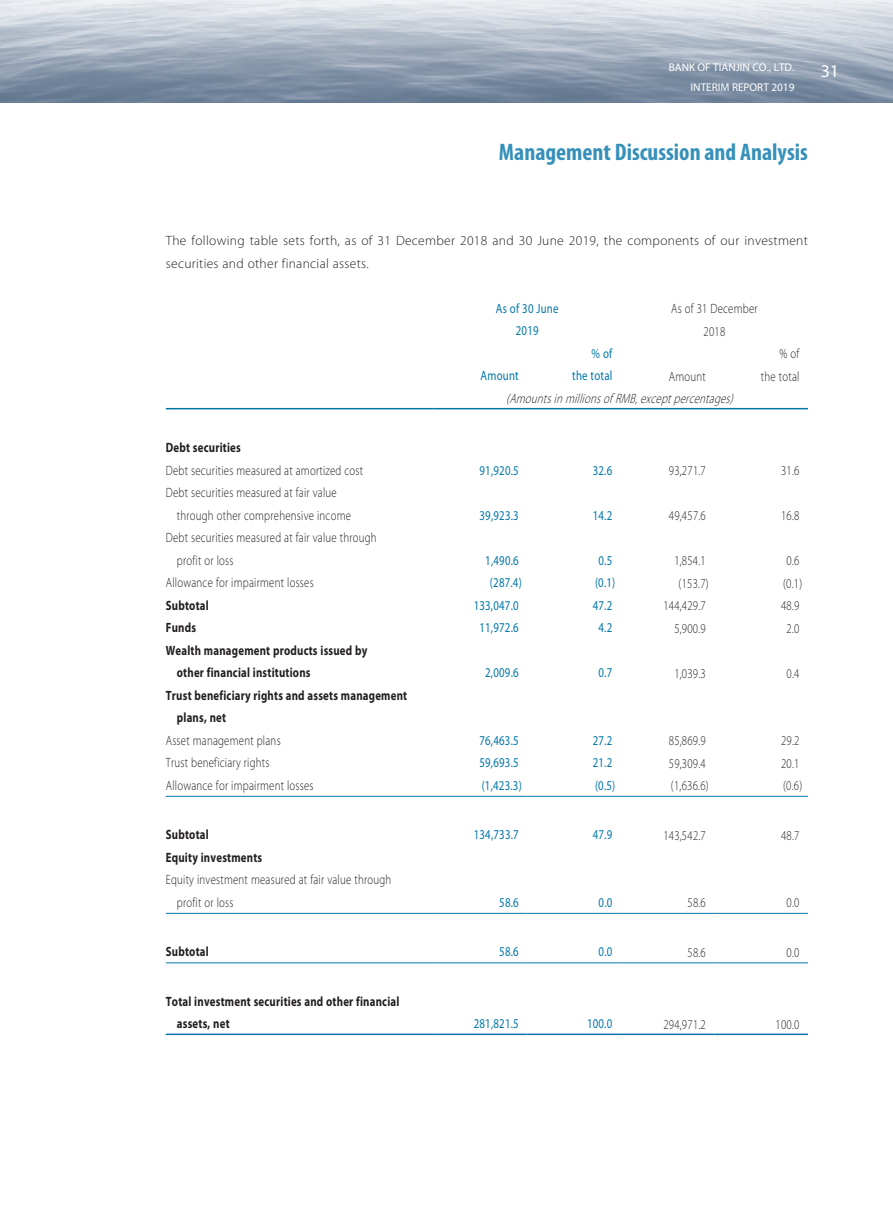
<style>
.page{position:relative;width:893px;height:1212px;background:#fff}
.page>*{position:absolute;margin:0;border:0;box-sizing:border-box;transform-origin:0 0}
.t1{font:700 condensed 24px "Myriad Pro";color:#3590ba}
.t2{font:18px "Myriad Pro";color:#fff}
.t3{font:300 13.5px/22.5px "Myriad Pro";letter-spacing:.02em;color:#231f20;scale:.8 1}
.t4{font:700 13.5px/22.5px "Myriad Pro";letter-spacing:.02em;color:#231f20;scale:.8 1}
.t5{font:13.5px/22.5px "Myriad Pro";letter-spacing:.02em;color:#0076a9;text-align:center;scale:.8 1}
.t6{font:300 13.5px/22.5px "Myriad Pro";letter-spacing:.02em;color:#231f20}
.t7{font:italic 300 13.5px "Myriad Pro";color:#231f20;scale:.8 1}
.t8{font:11.25px/19.5px "Myriad Pro";color:#fff;text-align:right}
</style>
<div class="page">
<img style="left:0;top:0;width:893px;height:102px">
<hr style="left:166px;top:408px;width:268px;height:1px;background:#0076a9">
<hr style="left:434px;top:408px;width:374px;height:1px;background:#0076a9">
<hr style="left:166px;top:796px;width:268px;height:1px;background:#0076a9">
<hr style="left:434px;top:796px;width:93px;height:1px;background:#0076a9">
<hr style="left:527px;top:796px;width:94px;height:1px;background:#0076a9">
<hr style="left:621px;top:796px;width:93px;height:1px;background:#0076a9">
<hr style="left:714px;top:796px;width:94px;height:1px;background:#0076a9">
<hr style="left:166px;top:913px;width:268px;height:1px;background:#0076a9">
<hr style="left:434px;top:913px;width:93px;height:1px;background:#0076a9">
<hr style="left:527px;top:913px;width:94px;height:1px;background:#0076a9">
<hr style="left:621px;top:913px;width:93px;height:1px;background:#0076a9">
<hr style="left:714px;top:913px;width:94px;height:1px;background:#0076a9">
<hr style="left:166px;top:962px;width:268px;height:1px;background:#0076a9">
<hr style="left:434px;top:962px;width:93px;height:1px;background:#0076a9">
<hr style="left:527px;top:962px;width:94px;height:1px;background:#0076a9">
<hr style="left:621px;top:962px;width:93px;height:1px;background:#0076a9">
<hr style="left:714px;top:962px;width:94px;height:1px;background:#0076a9">
<hr style="left:166px;top:1033px;width:268px;height:2px;background:#0076a9">
<hr style="left:434px;top:1033px;width:93px;height:2px;background:#0076a9">
<hr style="left:527px;top:1033px;width:94px;height:2px;background:#0076a9">
<hr style="left:621px;top:1033px;width:93px;height:2px;background:#0076a9">
<hr style="left:714px;top:1033px;width:94px;height:2px;background:#0076a9">
<p class="t8" style="left:669px;top:58px;width:127px">BANK OF TIANJIN CO., LTD.<br>INTERIM REPORT 2019</p>
<h2 class="t2" style="left:821px;top:60px;width:20px">31</h2>
<h1 class="t1" style="left:499px;top:137px;width:311px">Management Discussion and Analysis</h1>
<p class="t6" style="left:166px;top:230px;width:644px">The following table sets forth, as of 31 December 2018 and 30 June 2019, the components of our investment securities and other financial assets.</p>
<p class="t5" style="left:496px;top:297px;width:80px">As of 30 June<br>2019</p>
<p class="t3" style="left:671px;top:298px;width:110px;text-align:center">As of 31 December<br>2018</p>
<p class="t5" style="left:481px;top:364px;width:49px">Amount</p>
<p class="t5" style="left:572px;top:342px;width:52px;text-align:right">% of<br>the total</p>
<p class="t3" style="left:761px;top:343px;width:50px;text-align:right">% of<br>the total</p>
<p class="t3" style="left:669px;top:365px;width:48px">Amount</p>
<p class="t7" style="left:506px;top:391px;width:290px">(Amountsinmillionsof RMB,exceptpercentages)</p>
<p class="t4" style="left:166px;top:436px;width:95px">Debt securities</p>
<p class="t3" style="left:166px;top:459px;width:248px">Debt securities measured at amortized cost</p>
<p class="t5" style="left:479px;top:459px;width:51px">91,920.5</p>
<p class="t5" style="left:593px;top:459px;width:26px">32.6</p>
<p class="t3" style="left:669px;top:460px;width:48px">93,271.7</p>
<p class="t3" style="left:781px;top:460px;width:25px">31.6</p>
<p class="t3" style="left:177px;top:482px;width:219px;text-indent:-11px">Debt securities measured at fair value through other comprehensive income</p>
<p class="t5" style="left:479px;top:504px;width:51px">39,923.3</p>
<p class="t5" style="left:593px;top:504px;width:26px">14.2</p>
<p class="t3" style="left:669px;top:505px;width:48px">49,457.6</p>
<p class="t3" style="left:781px;top:505px;width:25px">16.8</p>
<p class="t3" style="left:177px;top:527px;width:251px;text-indent:-11px">Debt securities measured at fair value through profit or loss</p>
<p class="t5" style="left:485px;top:549px;width:43px">1,490.6</p>
<p class="t5" style="left:599px;top:549px;width:19px">0.5</p>
<p class="t3" style="left:674px;top:550px;width:41px">1,854.1</p>
<p class="t3" style="left:786px;top:550px;width:18px">0.6</p>
<p class="t3" style="left:166px;top:572px;width:186px">Allowance for impairment losses</p>
<p class="t5" style="left:490px;top:571px;width:41px">(287.4)</p>
<p class="t5" style="left:595px;top:571px;width:27px">(0.1)</p>
<p class="t3" style="left:679px;top:572px;width:39px">(153.7)</p>
<p class="t3" style="left:783px;top:572px;width:25px">(0.1)</p>
<p class="t4" style="left:166px;top:593px;width:55px">Subtotal</p>
<p class="t5" style="left:474px;top:594px;width:58px">133,047.0</p>
<p class="t5" style="left:593px;top:594px;width:26px">47.2</p>
<p class="t3" style="left:663px;top:595px;width:55px">144,429.7</p>
<p class="t3" style="left:781px;top:595px;width:25px">48.9</p>
<p class="t4" style="left:166px;top:616px;width:39px">Funds</p>
<p class="t5" style="left:479px;top:616px;width:51px">11,972.6</p>
<p class="t5" style="left:598px;top:616px;width:19px">4.2</p>
<p class="t3" style="left:674px;top:617px;width:41px">5,900.9</p>
<p class="t3" style="left:786px;top:617px;width:18px">2.0</p>
<p class="t4" style="left:177px;top:638px;width:240px;text-indent:-11px">Wealth management products issued by other financial institutions</p>
<p class="t5" style="left:485px;top:661px;width:43px">2,009.6</p>
<p class="t5" style="left:598px;top:661px;width:19px">0.7</p>
<p class="t3" style="left:674px;top:662px;width:41px">1,039.3</p>
<p class="t3" style="left:786px;top:662px;width:18px">0.4</p>
<p class="t4" style="left:177px;top:683px;width:289px;text-indent:-11px">Trust beneficiary rights and assets management plans, net</p>
<p class="t3" style="left:166px;top:729px;width:145px">Asset management plans</p>
<p class="t5" style="left:479px;top:729px;width:51px">76,463.5</p>
<p class="t5" style="left:593px;top:729px;width:26px">27.2</p>
<p class="t3" style="left:669px;top:730px;width:48px">85,869.9</p>
<p class="t3" style="left:781px;top:730px;width:25px">29.2</p>
<p class="t3" style="left:166px;top:752px;width:131px">Trust beneficiary rights</p>
<p class="t5" style="left:479px;top:751px;width:51px">59,693.5</p>
<p class="t5" style="left:593px;top:751px;width:26px">21.2</p>
<p class="t3" style="left:669px;top:752px;width:48px">59,309.4</p>
<p class="t3" style="left:781px;top:752px;width:25px">20.1</p>
<p class="t3" style="left:166px;top:774px;width:186px">Allowance for impairment losses</p>
<p class="t5" style="left:482px;top:774px;width:52px">(1,423.3)</p>
<p class="t5" style="left:595px;top:774px;width:27px">(0.5)</p>
<p class="t3" style="left:671px;top:775px;width:49px">(1,636.6)</p>
<p class="t3" style="left:783px;top:775px;width:25px">(0.6)</p>
<p class="t4" style="left:166px;top:823px;width:55px">Subtotal</p>
<p class="t5" style="left:474px;top:823px;width:58px">134,733.7</p>
<p class="t5" style="left:593px;top:823px;width:26px">47.9</p>
<p class="t3" style="left:663px;top:824px;width:55px">143,542.7</p>
<p class="t3" style="left:781px;top:824px;width:25px">48.7</p>
<p class="t4" style="left:166px;top:845px;width:122px">Equity investments</p>
<p class="t3" style="left:177px;top:869px;width:270px;text-indent:-11px">Equity investment measured at fair value through profit or loss</p>
<p class="t5" style="left:499px;top:891px;width:26px">58.6</p>
<p class="t5" style="left:599px;top:891px;width:19px">0.0</p>
<p class="t3" style="left:687px;top:892px;width:25px">58.6</p>
<p class="t3" style="left:786px;top:892px;width:18px">0.0</p>
<p class="t4" style="left:166px;top:940px;width:55px">Subtotal</p>
<p class="t5" style="left:499px;top:940px;width:26px">58.6</p>
<p class="t5" style="left:599px;top:940px;width:19px">0.0</p>
<p class="t3" style="left:687px;top:941px;width:25px">58.6</p>
<p class="t3" style="left:786px;top:941px;width:18px">0.0</p>
<p class="t4" style="left:177px;top:989px;width:280px;text-indent:-11px">Total investment securities and other financial assets, net</p>
<p class="t5" style="left:474px;top:1012px;width:58px">281,821.5</p>
<p class="t5" style="left:587px;top:1012px;width:33px">100.0</p>
<p class="t3" style="left:663px;top:1013px;width:55px">294,971.2</p>
<p class="t3" style="left:775px;top:1013px;width:31px">100.0</p>
</div>
